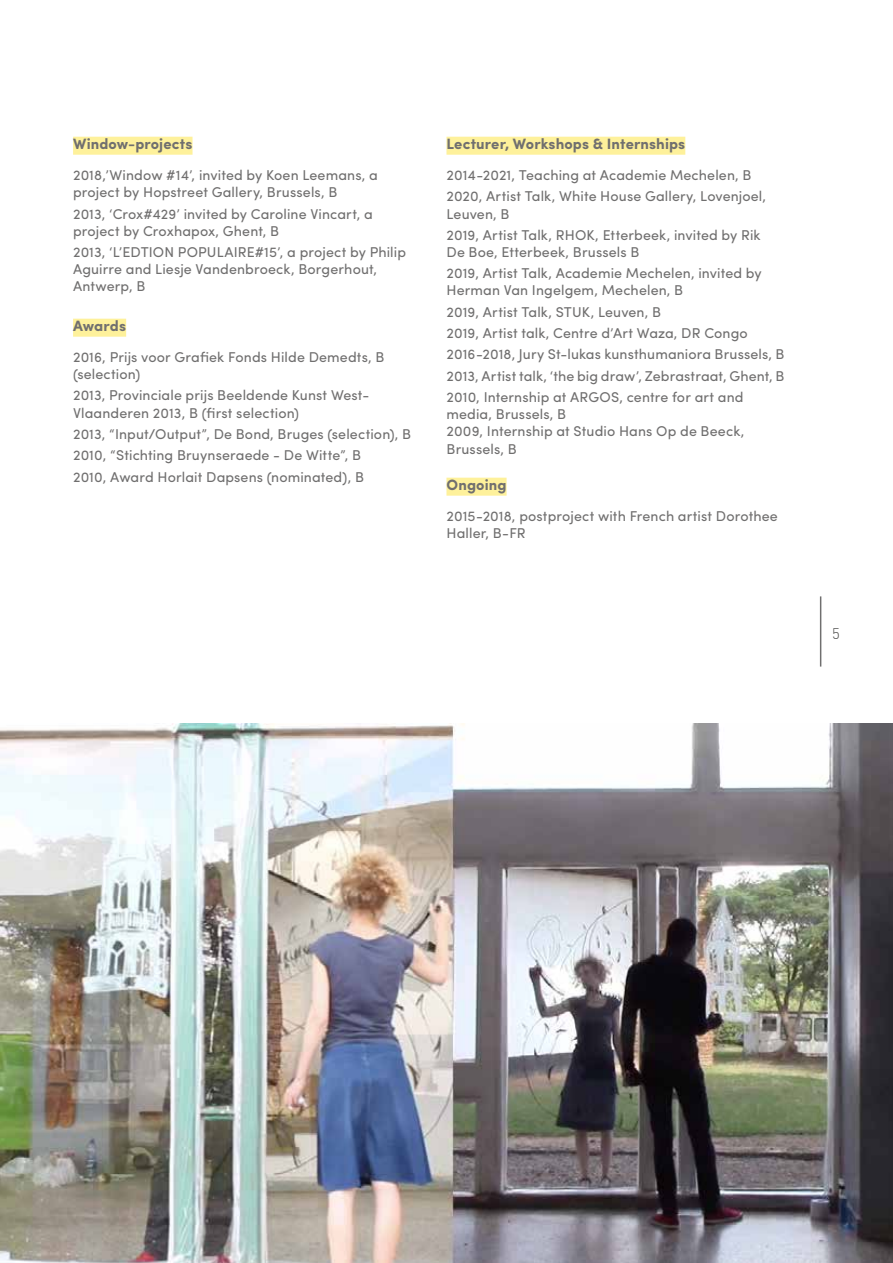
<style>
.page{position:relative;width:893px;height:1263px;background:#fff}
.page>*{position:absolute;margin:0;border:0;box-sizing:border-box;transform-origin:0 0}
.t1{font:700 15px "Sofia Pro";letter-spacing:.005em;color:#706f6f}
.t2{font:300 15px "DIN Offc Pro";color:#4a4a49}
.t3{font:14.25px/21.3px "Sofia Pro";letter-spacing:.01em;color:#706f6f}
</style>
<div class="page">
<hr style="left:820px;top:596px;width:1px;height:70px;background:#706f6f">
<div style="left:446px;top:137px;width:239px;height:18px;background:#fef19b"></div>
<div style="left:446px;top:478px;width:61px;height:18px;background:#fef19b"></div>
<img style="left:0;top:724px;width:893px;height:539px">
<div style="left:73px;top:137px;width:120px;height:18px;background:#fef19b"></div>
<div style="left:73px;top:319px;width:53px;height:18px;background:#fef19b"></div>
<p class="t1" style="left:73px;top:133px;width:121px">Window-projects</p>
<p class="t3" style="left:73px;top:166px;width:306px;line-height:17.1px">2018,’Window #14’, invited by Koen Leemans, a project by Hopstreet Gallery, Brussels, B</p>
<p class="t3" style="left:73px;top:204px;width:301px;line-height:17.1px">2013, ‘Crox#429’ invited by Caroline Vincart, a project by Croxhapox, Ghent, B</p>
<p class="t3" style="left:73px;top:242px;width:334px;line-height:17.1px">2013, ‘L’EDTION POPULAIRE#15’, a project by Philip<br>Aguirre and Liesje Vandenbroeck, Borgerhout,<br>Antwerp, B</p>
<p class="t1" style="left:73px;top:315px;width:55px">Awards</p>
<p class="t3" style="left:73px;top:347px;width:313px;line-height:17.1px">2016, Prijs voor Grafiek Fonds Hilde Demedts, B (selection)</p>
<p class="t3" style="left:73px;top:386px;width:298px;line-height:17.1px">2013, Provinciale prijs Beeldende Kunst West-<br>Vlaanderen 2013, B (first selection)</p>
<p class="t3" style="left:73px;top:422px;width:340px">2013, “Input/Output”, De Bond, Bruges (selection), B<br>2010, “Stichting Bruynseraede - De Witte”, B<br>2010, Award Horlait Dapsens (nominated), B</p>
<p class="t1" style="left:446px;top:133px;width:240px">Lecturer, Workshops &amp; Internships</p>
<p class="t3" style="left:446px;top:163px;width:321px">2014-2021, Teaching at Academie Mechelen, B<br>2020, Artist Talk, White House Gallery, Lovenjoel,</p>
<p class="t3" style="left:446px;top:202px;width:316px">Leuven, B<br>2019, Artist Talk, RHOK, Etterbeek, invited by Rik</p>
<p class="t3" style="left:446px;top:240px;width:317px">De Boe, Etterbeek, Brussels B<br>2019, Artist Talk, Academie Mechelen, invited by</p>
<p class="t3" style="left:446px;top:279px;width:340px">Herman Van Ingelgem, Mechelen, B<br>2019, Artist Talk, STUK, Leuven, B<br>2019, Artist talk, Centre d’Art Waza, DR Congo 2016-2018, Jury St-lukas kunsthumaniora Brussels, B 2013, Artist talk, ‘the big draw’, Zebrastraat, Ghent, B 2010, Internship at ARGOS, centre for art and</p>
<p class="t3" style="left:446px;top:404px;width:299px;line-height:17.5px">media, Brussels, B<br>2009, Internship at Studio Hans Op de Beeck,<br>Brussels, B</p>
<p class="t1" style="left:446px;top:474px;width:62px">Ongoing</p>
<p class="t3" style="left:446px;top:506px;width:333px;line-height:17.1px">2015-2018, postproject with French artist Dorothee<br>Haller, B-FR</p>
<p class="t2" style="left:832px;top:622px;width:9px">5</p>
</div>
